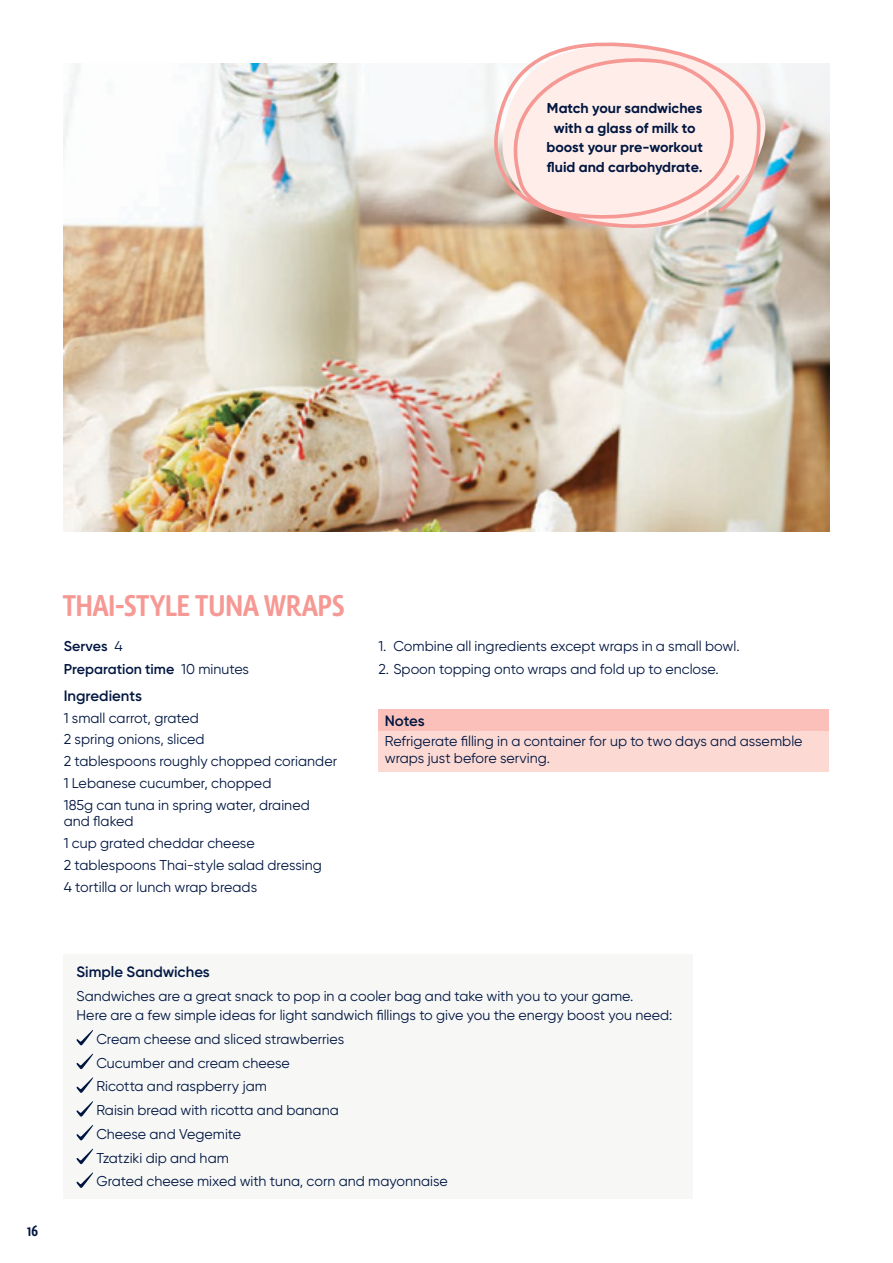
<style>
.page{position:relative;width:893px;height:1263px;background:#fff}
.page>*{position:absolute;margin:0;border:0;box-sizing:border-box;transform-origin:0 0}
.t1{font:500 36px "Lemon Sans Rnd Cnd";letter-spacing:-.015em;color:#f69994}
.t2{font:500 18px "Lemon Sans Rnd Cnd";color:#001641}
.t3{font:600 15px "Gilroy";color:#001641}
.t4{font:14.25px/21.8px "Gilroy";color:#001641}
.t5{font:700 14.25px/19.5px "Gilroy";color:#001641;text-align:center}
.t6{font:600 14.25px/23.7px "Gilroy";color:#001641}
.s1{font-weight:400}
</style>
<div class="page">
<img style="left:64px;top:64px;width:765px;height:467px">
<div style="left:378px;top:709px;width:451px;height:23px;background:#fac0b9"></div>
<div style="left:378px;top:732px;width:451px;height:40px;background:#fcd9d3"></div>
<div style="left:64px;top:954px;width:629px;height:245px;background:#f7f7f6"></div>
<svg style="left:76px;top:1030px;width:17px;height:16px"></svg>
<svg style="left:76px;top:1053px;width:17px;height:17px"></svg>
<svg style="left:76px;top:1077px;width:17px;height:16px"></svg>
<svg style="left:76px;top:1101px;width:17px;height:16px"></svg>
<svg style="left:76px;top:1125px;width:17px;height:16px"></svg>
<svg style="left:76px;top:1148px;width:17px;height:17px"></svg>
<svg style="left:76px;top:1172px;width:17px;height:16px"></svg>
<svg style="left:759px;top:63px;width:8px;height:168px"></svg>
<svg style="left:488px;top:42px;width:271px;height:191px;background:#f5e0db"></svg>
<p class="t5" style="left:546px;top:99px;width:158px">Match your sandwiches with a glass of milk to boost your pre-workout fluid and carbohydrate.</p>
<h1 class="t1" style="left:63px;top:585px;width:283px">THAI-STYLE TUNA WRAPS</h1>
<p class="t6" style="left:64px;top:633px;width:187px">Serves <span class="s1">4<br></span>Preparation time <span class="s1">10 minutes</span></p>
<p class="t3" style="left:64px;top:686px;width:80px">Ingredients</p>
<p class="t4" style="left:64px;top:706px;width:275px">1 small carrot, grated<br>2 spring onions, sliced<br>2 tablespoons roughly chopped coriander<br>1 Lebanese cucumber, chopped<br>185g can tuna in spring water, drained</p>
<p class="t4" style="left:64px;top:810px;width:260px">and flaked<br>1 cup grated cheddar cheese<br>2 tablespoons Thai-style salad dressing<br>4 tortilla or lunch wrap breads</p>
<p class="t4" style="left:378px;top:634px;width:363px">1. Combine all ingredients except wraps in a small bowl.</p>
<p class="t4" style="left:378px;top:657px;width:342px">2. Spoon topping onto wraps and fold up to enclose.</p>
<p class="t3" style="left:385px;top:711px;width:41px">Notes</p>
<p class="t4" style="left:385px;top:733px;width:419px;line-height:16.5px">Refrigerate filling in a container for up to two days and assemble wraps just before serving.</p>
<p class="t2" style="left:27px;top:1221px;width:13px">16</p>
<p class="t3" style="left:77px;top:962px;width:135px">Simple Sandwiches</p>
<p class="t4" style="left:77px;top:986px;width:597px;line-height:19.5px">Sandwiches are a great snack to pop in a cooler bag and take with you to your game.<br>Here are a few simple ideas for light sandwich fillings to give you the energy boost you need:</p>
<p class="t4" style="left:96px;top:1027px;width:353px;line-height:23.7px">Cream cheese and sliced strawberries<br>Cucumber and cream cheese<br>Ricotta and raspberry jam<br>Raisin bread with ricotta and banana<br>Cheese and Vegemite<br>Tzatziki dip and ham<br>Grated cheese mixed with tuna, corn and mayonnaise</p>
</div>
